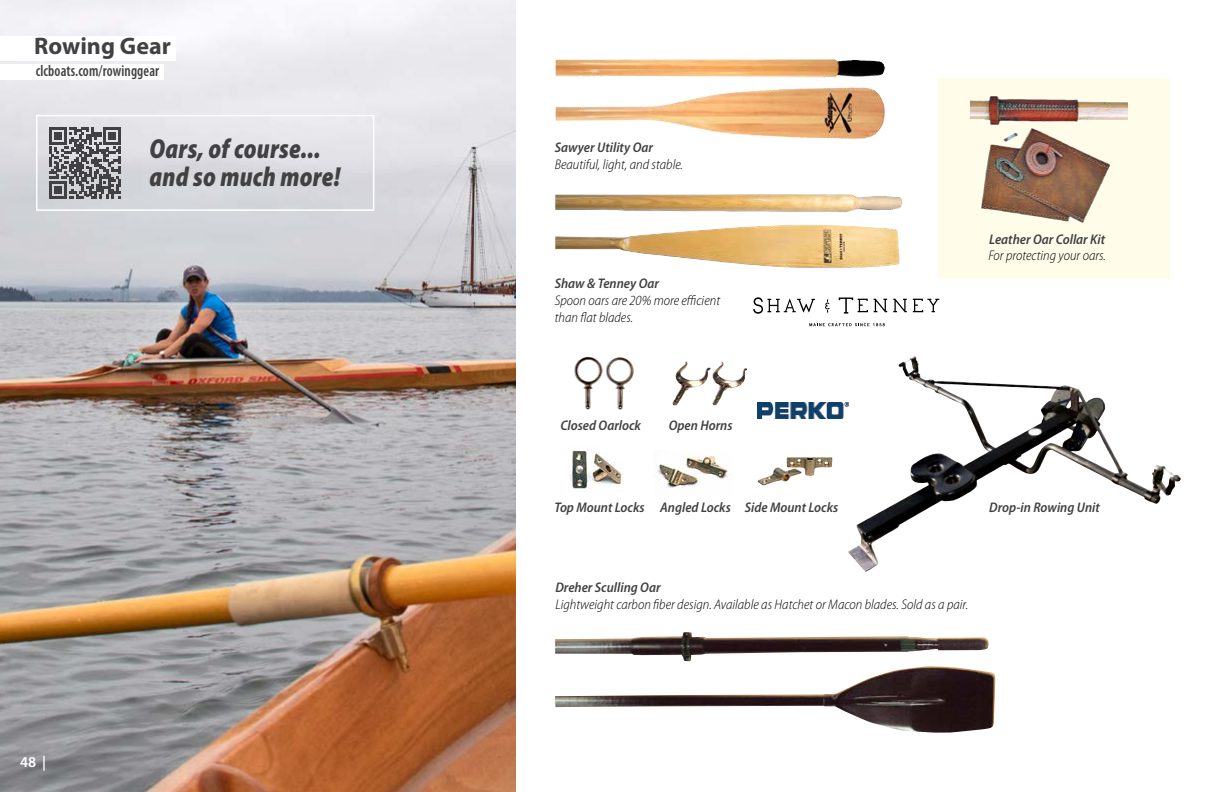
<style>
.page{position:relative;width:1224px;height:792px;background:#fff}
.page>*{position:absolute;margin:0;border:0;box-sizing:border-box;transform-origin:0 0}
.t1{font:italic 900 semi-condensed 27.6px/28px "Myriad Pro";letter-spacing:.01em;color:#414042;scale:.87 1}
.t2{font:700 24px "Myriad Pro";color:#414042}
.t3{font:600 condensed 16px "Myriad Pro";letter-spacing:.01em;color:#414042;scale:.9 1}
.t4{font:600 15px "Myriad Pro";color:#fff}
.t5{font:italic 300 semi-condensed 14px/17px "Myriad Pro";color:#000}
.t6{font:italic 600 semi-condensed 14px "Myriad Pro";color:#414042}
</style>
<div class="page">
<div style="left:938px;top:79px;width:231px;height:200px;background:#fffde9"></div>
<img style="left:0;top:0;width:515px;height:792px">
<img style="left:970px;top:96px;width:157px;height:127px">
<img style="left:848px;top:357px;width:333px;height:215px">
<img style="left:672px;top:361px;width:75px;height:45px">
<img style="left:574px;top:356px;width:60px;height:54px">
<img style="left:555px;top:632px;width:440px;height:101px">
<img style="left:555px;top:225px;width:345px;height:43px">
<img style="left:555px;top:194px;width:347px;height:19px">
<img style="left:556px;top:59px;width:329px;height:79px">
<img style="left:758px;top:402px;width:90px;height:17px">
<img style="left:758px;top:457px;width:74px;height:29px">
<img style="left:654px;top:455px;width:77px;height:33px">
<img style="left:570px;top:450px;width:54px;height:42px">
<svg style="left:874px;top:299px;width:13px;height:13px"></svg>
<svg style="left:893px;top:299px;width:14px;height:13px"></svg>
<svg style="left:913px;top:299px;width:26px;height:13px"></svg>
<svg style="left:839px;top:298px;width:29px;height:16px"></svg>
<svg style="left:825px;top:299px;width:5px;height:14px"></svg>
<svg style="left:753px;top:297px;width:62px;height:17px"></svg>
<svg style="left:809px;top:323px;width:76px;height:3px"></svg>
<div style="left:0;top:36px;width:175px;height:24px;background:#fff"></div>
<div style="left:0;top:64px;width:164px;height:16px;background:#fff"></div>
<svg style="left:49px;top:127px;width:72px;height:72px;background:#7e7d81"></svg>
<div style="left:36px;top:115px;width:338px;height:96px;border:1px solid #fff"></div>
<h2 class="t2" style="left:34px;top:32px;width:138px">Rowing Gear</h2>
<p class="t3" style="left:36px;top:62px;width:139px">clcboats.com/rowinggear</p>
<h1 class="t1" style="left:150px;top:135px;width:221px">Oars, of course... and so much more!</h1>
<p class="t4" style="left:20px;top:754px;width:28px">48 |</p>
<p class="t6" style="left:555px;top:140px;width:100px">Sawyer Utility Oar</p>
<p class="t5" style="left:555px;top:156px;width:130px">Beautiful, light, and stable.</p>
<p class="t6" style="left:555px;top:276px;width:106px">Shaw &amp; Tenney Oar</p>
<p class="t5" style="left:555px;top:292px;width:167px">Spoon oars are 20% more efficient than flat blades.</p>
<p class="t6" style="left:989px;top:232px;width:117px">Leather Oar Collar Kit</p>
<p class="t5" style="left:988px;top:247px;width:119px">For protecting your oars.</p>
<p class="t6" style="left:560px;top:418px;width:82px">Closed Oarlock</p>
<p class="t6" style="left:669px;top:418px;width:65px">Open Horns</p>
<p class="t6" style="left:554px;top:500px;width:285px">Top Mount Locks Angled Locks Side Mount Locks</p>
<p class="t6" style="left:989px;top:500px;width:112px">Drop-in Rowing Unit</p>
<p class="t6" style="left:555px;top:580px;width:107px">Dreher Sculling Oar</p>
<p class="t5" style="left:555px;top:596px;width:414px">Lightweight carbon fiber design. Available as Hatchet or Macon blades. Sold as a pair.</p>
</div>
